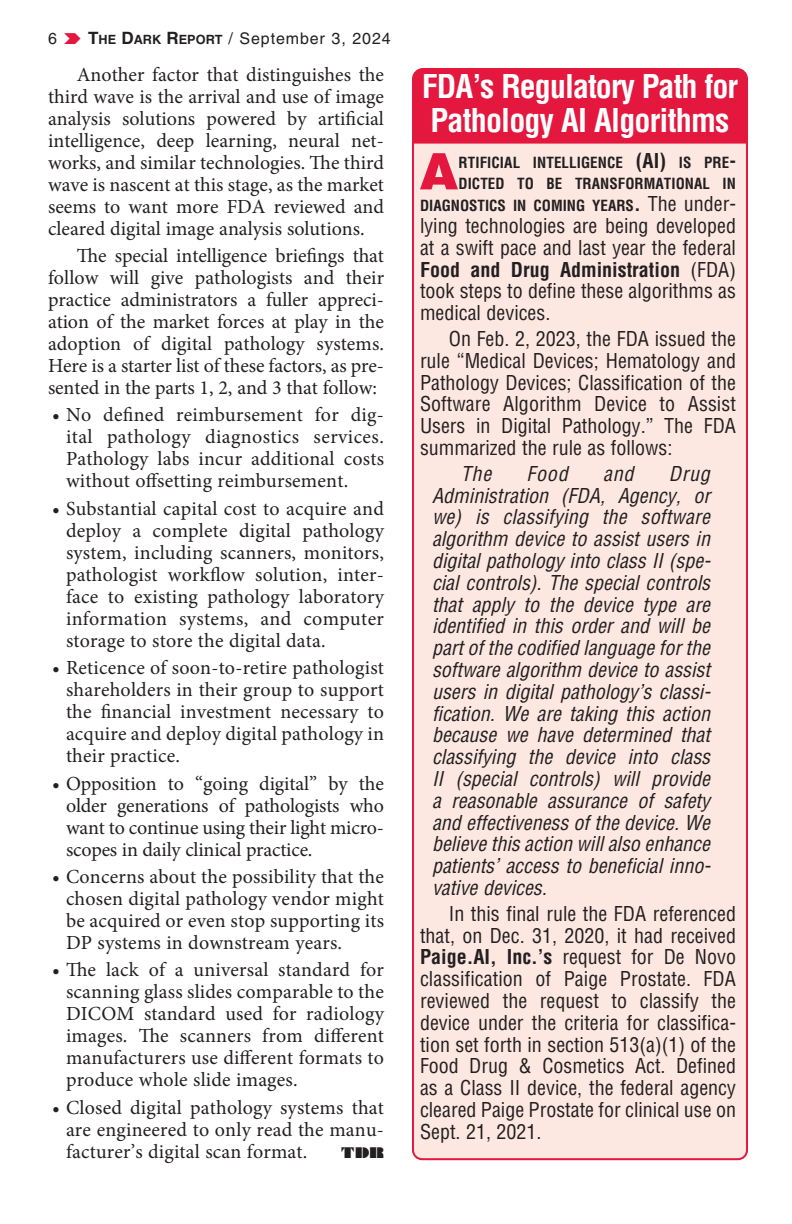
<style>
.page{position:relative;width:792px;height:1224px;background:#fff}
.page>*{position:absolute;margin:0;border:0;box-sizing:border-box;transform-origin:0 0}
.t1{font:900 50.2px "Helvetica LT Std";color:#e4183e}
.t2{font:700 condensed 32px/34px "Helvetica LT Std";letter-spacing:-.025em;color:#fff}
.t3{font:20px/22px "Minion Pro";letter-spacing:.01em;color:#231f20;text-align:justify}
.par-head{font:condensed 20px/21.8px "Helvetica LT Std";color:#231f20;text-align:justify}
.par-head-2{font:italic condensed 20px/21.8px "Helvetica LT Std";color:#231f20;text-align:justify}
.t4{font:16px "Helvetica LT Std";letter-spacing:.055em;color:#231f20}
.t5{font:700 condensed 15px/21.8px "Helvetica LT Std";letter-spacing:.005em;color:#231f20;text-align:right}
.t6{font:14px "Braggadocio MT Std";color:#231f20}
.s1{font-weight:700;font-size:17px}
.s2{font-weight:700;font-size:12.8px}
.s3{font-size:20px}
.s4{font-weight:400;font-size:20px}
.s5{font-weight:700}
</style>
<div class="page">
<div style="left:412px;top:145px;width:336px;height:1016px;background:#fce7e1"></div>
<div style="left:412px;top:68px;width:336px;height:77px;background:#e4183e"></div>
<p class="t4" style="left:48px;top:29px;width:10px">6</p>
<p class="t4" style="left:88px;top:29px;width:304px"><span class="s1">T</span><span class="s2">HE</span> <span class="s1">D</span><span class="s2">ARK</span> <span class="s1">R</span><span class="s2">EPORT</span> / September 3, 2024</p>
<p class="t3" style="left:48px;top:63px;width:338px;text-indent:29px">Another factor that distinguishes the third wave is the arrival and use of image analysis solutions powered by artificial intelligence, deep learning, neural net&shy;works, and similar technologies. The third wave is nascent at this stage, as the market seems to want more FDA reviewed and cleared digital image analysis solutions.</p>
<p class="t3" style="left:48px;top:245px;width:338px;text-indent:29px">The special intelligence briefings that follow will give pathologists and their practice administrators a fuller appreci&shy;ation of the market forces at play in the adoption of digital pathology systems.<br>Here is a starter list of these factors, as pre&shy;sented in the parts 1, 2, and 3 that follow:</p>
<p class="t3" style="left:66px;top:404px;width:320px;text-indent:-14px">• No defined reimbursement for dig&shy;ital pathology diagnostics services.<br>Pathology labs incur additional costs without offsetting reimbursement.</p>
<p class="t3" style="left:66px;top:497px;width:320px;text-indent:-14px">• Substantial capital cost to acquire and deploy a complete digital pathology system, including scanners, monitors, pathologist workflow solution, inter&shy;face to existing pathology laboratory information systems, and computer storage to store the digital data.</p>
<p class="t3" style="left:66px;top:657px;width:320px;text-indent:-14px">• Reticence of soon-to-retire pathologist shareholders in their group to support the financial investment necessary to acquire and deploy digital pathology in their practice.</p>
<p class="t3" style="left:66px;top:772px;width:320px;text-indent:-14px">• Opposition to “going digital” by the older generations of pathologists who want to continue using their light micro&shy;scopes in daily clinical practice.</p>
<p class="t3" style="left:66px;top:866px;width:320px;text-indent:-14px">• Concerns about the possibility that the chosen digital pathology vendor might be acquired or even stop supporting its DP systems in downstream years.</p>
<p class="t3" style="left:66px;top:959px;width:320px;text-indent:-14px">• The lack of a universal standard for scanning glass slides comparable to the DICOM standard used for radiology images. The scanners from different manufacturers use different formats to produce whole slide images.</p>
<p class="t3" style="left:66px;top:1096px;width:320px;text-indent:-14px">• Closed digital pathology systems that are engineered to only read the manu&shy;facturer’s digital scan format.</p>
<p class="t6" style="left:341px;top:1144px;width:44px">TDR</p>
<p class="t2" style="left:422px;top:69px;width:318px">FDA’s Regulatory Path for<br>Pathology AI Algorithms</p>
<p class="t1" style="left:419px;top:139px;width:41px">A</p>
<p class="t5" style="left:420px;top:151px;width:318px">RTIFICIAL INTELLIGENCE <span class="s3">(AI)</span> IS PRE<span class="s3">-<br></span>DICTED TO BE TRANSFORMATIONAL IN<br>DIAGNOSTICS IN COMING YEARS<span class="s3">.</span> <span class="s4">The under-</span></p>
<p class="par-head" style="left:420px;top:215px;width:318px">lying technologies are being developed at a swift pace and last year the federal <span class="s5">Food and Drug Administration</span> (FDA) took steps to define these algorithms as medical devices.</p>
<p class="par-head" style="left:420px;top:328px;width:318px;text-indent:29px">On Feb. 2, 2023, the FDA issued the rule “Medical Devices; Hematology and Pathology Devices; Classification of the Software Algorithm Device to Assist Users in Digital Pathology.” The FDA summarized the rule as follows:</p>
<p class="par-head-2" style="left:461px;top:463px;width:32px">The</p>
<p class="par-head-2" style="left:526px;top:463px;width:43px">Food</p>
<p class="par-head-2" style="left:603px;top:463px;width:32px">and</p>
<p class="par-head-2" style="left:432px;top:463px;width:280px;text-indent:237px">Drug Administration (FDA, Agency, or we) is classifying the software algorithm device to assist users in digital pathology into class II (spe&shy;cial controls). The special controls that apply to the device type are identified in this order and will be part of the codified language for the software algorithm device to assist users in digital pathology’s classi&shy;fication. We are taking this action because we have determined that classifying the device into class II (special controls) will provide a reasonable assurance of safety and effectiveness of the device. We believe this action will also enhance patients’ access to beneficial inno&shy;vative devices.</p>
<p class="par-head" style="left:420px;top:902px;width:318px;text-indent:29px">In this final rule the FDA referenced that, on Dec. 31, 2020, it had received <span class="s5">Paige.AI, Inc.’s</span> request for De Novo classification of Paige Prostate. FDA reviewed the request to classify the device under the criteria for classifica&shy;tion set forth in section 513(a)(1) of the Food Drug &amp; Cosmetics Act. Defined as a Class II device, the federal agency cleared Paige Prostate for clinical use on Sept. 21, 2021.</p>
</div>
